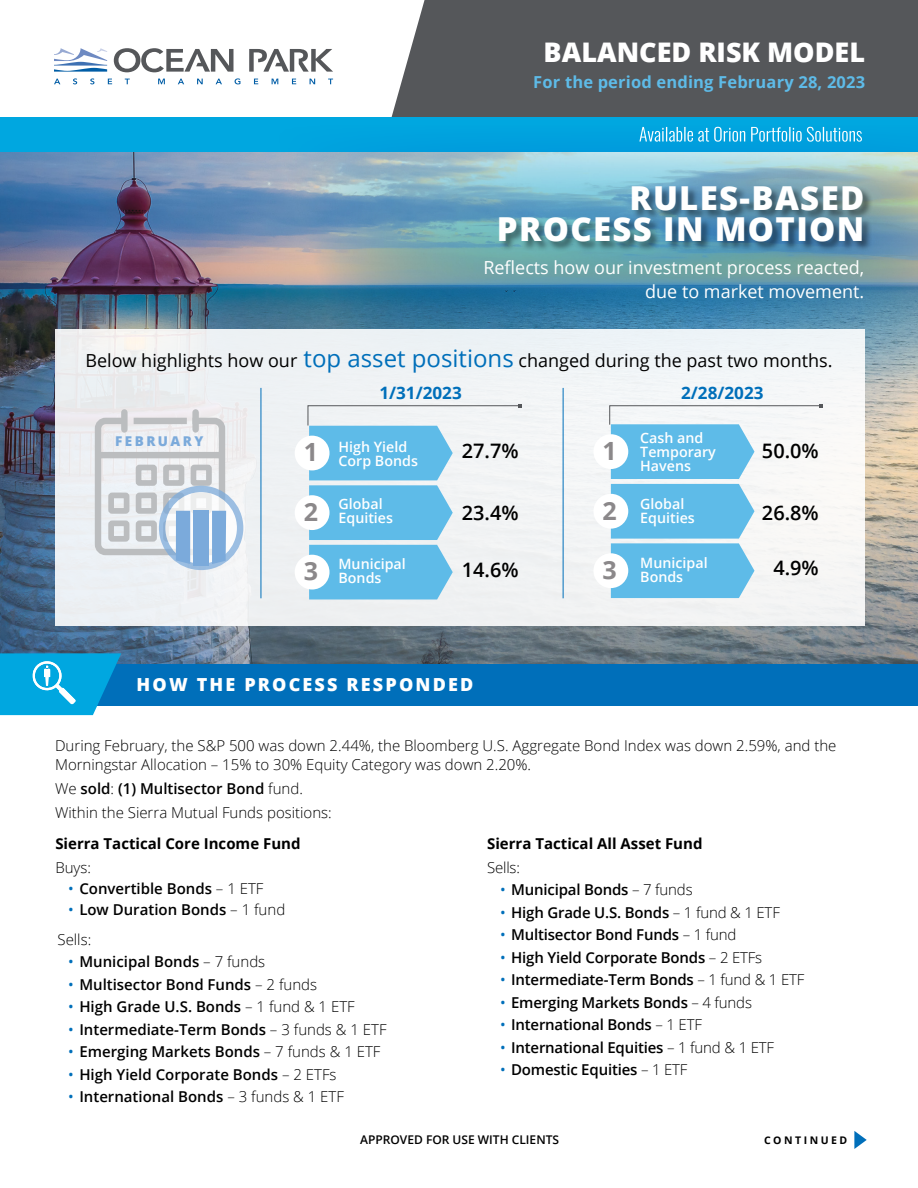
<style>
.page{position:relative;width:918px;height:1188px;background:#fff}
.page>*{position:absolute;margin:0;border:0;box-sizing:border-box;transform-origin:0 0}
.t1{font:800 33px/31.5px "Open Sans";letter-spacing:.04em;color:#fff;text-align:right}
.t2{font:800 27px "Open Sans";color:#fff}
.t3{font:700 25.05px "Open Sans";color:#8b888a}
.t4{font:600 19.95px "Open Sans";color:#000}
.t5{font:18px "Open Sans";color:#000}
.t6{font:18px/24px "Open Sans";color:#fff;text-align:right}
.t7{font:800 18px "Open Sans";letter-spacing:.12em;color:#fff}
.t8{font:700 17.1px "Open Sans";color:#006fba}
.t9{font:700 16.5px "Open Sans";letter-spacing:.01em;color:#5ebbe8}
.t10{font:600 15px/30px "Open Sans";letter-spacing:-.01em;color:#000}
.t11{font:300 15px/19.5px "Open Sans";color:#000}
.t12{font:700 15px "Open Sans";color:#000}
.t13{font:600 14.25px/14.2px "Open Sans";color:#fff}
.t14{font:800 13.5px "Open Sans";letter-spacing:.18em;color:#7baadb}
.t15{font:600 12px "Open Sans";color:#000}
.t16{font:700 10.5px "Open Sans";letter-spacing:.24em;color:#000}
.s1{font-size:24px;color:#006fba}
.s2{font-weight:700;font-size:25.05px;color:#8b888a}
.s3{font-weight:600}
.s4{font-weight:400;color:#006fba}
.s5{font-weight:300}
</style>
<div class="page">
<div style="left:391px;top:0;width:527px;height:117px;background:#55575a"></div>
<img style="left:0;top:152px;width:918px;height:512px">
<svg style="left:158px;top:79px;width:7px;height:5px"></svg>
<svg style="left:178px;top:79px;width:6px;height:5px"></svg>
<svg style="left:197px;top:79px;width:6px;height:5px"></svg>
<svg style="left:216px;top:79px;width:6px;height:5px"></svg>
<svg style="left:235px;top:78px;width:5px;height:6px"></svg>
<svg style="left:254px;top:79px;width:4px;height:5px"></svg>
<svg style="left:272px;top:79px;width:6px;height:5px"></svg>
<svg style="left:292px;top:79px;width:4px;height:5px"></svg>
<svg style="left:310px;top:79px;width:5px;height:5px"></svg>
<svg style="left:328px;top:79px;width:5px;height:5px"></svg>
<svg style="left:54px;top:79px;width:6px;height:5px"></svg>
<svg style="left:73px;top:78px;width:4px;height:6px"></svg>
<svg style="left:90px;top:78px;width:4px;height:6px"></svg>
<svg style="left:108px;top:79px;width:4px;height:5px"></svg>
<svg style="left:125px;top:79px;width:5px;height:5px"></svg>
<svg style="left:249px;top:49px;width:84px;height:23px"></svg>
<svg style="left:114px;top:48px;width:119px;height:24px"></svg>
<svg style="left:54px;top:48px;width:53px;height:24px"></svg>
<div style="left:1px;top:664px;width:917px;height:42px;background:#006fba"></div>
<svg style="left:0;top:653px;width:121px;height:62px"></svg>
<svg style="left:854px;top:1131px;width:13px;height:18px"></svg>
<div style="left:0;top:117px;width:918px;height:35px;background:#00a7e0"></div>
<svg style="left:269px;top:126px;width:649px;height:259px"></svg>
<div style="left:55px;top:329px;width:810px;height:297px;background:#eff2f4"></div>
<hr style="left:261px;top:388px;width:1px;height:210px;background:#006fba">
<hr style="left:563px;top:388px;width:1px;height:210px;background:#006fba">
<div style="left:295px;top:436px;width:35px;height:34px;background:#fff;border-radius:50%"></div>
<div style="left:593px;top:434px;width:35px;height:35px;background:#fff;border-radius:50%"></div>
<div style="left:295px;top:495px;width:35px;height:35px;background:#fff;border-radius:50%"></div>
<div style="left:593px;top:494px;width:35px;height:35px;background:#fff;border-radius:50%"></div>
<div style="left:295px;top:555px;width:35px;height:35px;background:#fff;border-radius:50%"></div>
<div style="left:593px;top:553px;width:35px;height:35px;background:#fff;border-radius:50%"></div>
<svg style="left:609px;top:404px;width:214px;height:194px"></svg>
<svg style="left:307px;top:404px;width:214px;height:195px"></svg>
<div style="left:192px;top:412px;width:7px;height:17px;background:#bbbdbf"></div>
<div style="left:121px;top:412px;width:7px;height:17px;background:#bbbdbf"></div>
<svg style="left:162px;top:489px;width:78px;height:78px"></svg>
<div style="left:159px;top:486px;width:84px;height:84px;border:6px solid #7baadb;border-radius:50%"></div>
<div style="left:194px;top:511px;width:15px;height:55px;background:#7baadb"></div>
<svg style="left:92px;top:415px;width:136px;height:149px"></svg>
<div style="left:499px;top:186px;width:374px;height:66px;background:#000;opacity:.45"></div>
<svg style="left:639px;top:127px;width:223px;height:15px"></svg>
<h2 class="t2" style="left:544px;top:32px;width:323px">BALANCED RISK MODEL</h2>
<p class="t9" style="left:533px;top:70px;width:333px">For the period ending February 28, 2023</p>
<h1 class="t1" style="left:497px;top:180px;width:369px">RULES-BASED<br>PROCESS IN MOTION</h1>
<p class="t6" style="left:483px;top:255px;width:382px">Reflects how our investment process reacted, due to market movement.</p>
<p class="t5" style="left:85px;top:349px;width:749px">Below highlights how our <span class="s1">top asset positions</span> changed during the past two months.</p>
<p class="t8" style="left:379px;top:381px;width:84px">1/31/2023</p>
<p class="t14" style="left:115px;top:431px;width:90px">FEBRUARY</p>
<p class="t8" style="left:681px;top:381px;width:84px">2/28/2023</p>
<p class="t13" style="left:640px;top:430px;width:77px">Cash and<br>Temporary<br>Havens</p>
<p class="t13" style="left:339px;top:439px;width:81px;text-indent:-35px"><span class="s2">1</span> High Yield<br>Corp Bonds</p>
<h3 class="t4" style="left:462px;top:437px;width:58px">27.7%</h3>
<h3 class="t3" style="left:603px;top:433px;width:16px">1</h3>
<h3 class="t4" style="left:762px;top:438px;width:58px">50.0%</h3>
<p class="t13" style="left:640px;top:496px;width:56px">Global<br>Equities</p>
<p class="t13" style="left:339px;top:497px;width:56px">Global<br>Equities</p>
<h3 class="t3" style="left:603px;top:493px;width:16px">2</h3>
<h3 class="t4" style="left:762px;top:499px;width:58px">26.8%</h3>
<h3 class="t3" style="left:304px;top:494px;width:16px">2</h3>
<h3 class="t4" style="left:462px;top:499px;width:58px">23.4%</h3>
<p class="t13" style="left:339px;top:556px;width:69px">Municipal<br>Bonds</p>
<p class="t13" style="left:640px;top:555px;width:69px;text-indent:-38px"><span class="s2">3</span> Municipal<br>Bonds</p>
<h3 class="t4" style="left:773px;top:554px;width:47px">4.9%</h3>
<h3 class="t3" style="left:304px;top:554px;width:16px">3</h3>
<h3 class="t4" style="left:462px;top:557px;width:58px">14.6%</h3>
<p class="t7" style="left:137px;top:671px;width:338px">HOW THE PROCESS RESPONDED</p>
<p class="t11" style="left:55px;top:735px;width:783px">During February, the S&amp;P 500 was down 2.44%, the Bloomberg U.S. Aggregate Bond Index was down 2.59%, and the<br>Morningstar Allocation – 15% to 30% Equity Category was down 2.20%.</p>
<p class="t11" style="left:55px;top:777px;width:278px;line-height:23.9px">We <span class="s3">sold</span>: <span class="s3">(1) Multisector Bond</span> fund.<br>Within the Sierra Mutual Funds positions:</p>
<p class="t12" style="left:55px;top:833px;width:247px">Sierra Tactical Core Income Fund</p>
<p class="t11" style="left:55px;top:857px;width:37px">Buys:</p>
<p class="t10" style="left:68px;top:873px;width:197px"><span class="s4">•</span> Convertible Bonds <span class="s5">– 1 ETF</span></p>
<p class="t10" style="left:58px;top:894px;width:229px;text-indent:11px"><span class="s4">•</span> Low Duration Bonds <span class="s5">– 1 fund<br>Sells:</span></p>
<p class="t10" style="left:68px;top:947px;width:198px"><span class="s4">•</span> Municipal Bonds <span class="s5">– 7 funds</span></p>
<p class="t10" style="left:68px;top:969px;width:250px"><span class="s4">•</span> Multisector Bond Funds <span class="s5">– 2 funds</span></p>
<p class="t10" style="left:68px;top:992px;width:288px"><span class="s4">•</span> High Grade U.S. Bonds <span class="s5">– 1 fund &amp; 1 ETF</span></p>
<p class="t10" style="left:68px;top:1014px;width:320px"><span class="s4">•</span> Intermediate-Term Bonds <span class="s5">– 3 funds &amp; 1 ETF</span></p>
<p class="t10" style="left:68px;top:1037px;width:314px"><span class="s4">•</span> Emerging Markets Bonds <span class="s5">– 7 funds &amp; 1 ETF</span></p>
<p class="t10" style="left:68px;top:1059px;width:270px"><span class="s4">•</span> High Yield Corporate Bonds <span class="s5">– 2 ETFs</span></p>
<p class="t10" style="left:68px;top:1082px;width:277px"><span class="s4">•</span> International Bonds <span class="s5">– 3 funds &amp; 1 ETF</span></p>
<p class="t12" style="left:487px;top:833px;width:217px">Sierra Tactical All Asset Fund</p>
<p class="t11" style="left:487px;top:857px;width:34px">Sells:</p>
<p class="t10" style="left:500px;top:875px;width:194px"><span class="s4">•</span> Municipal Bonds <span class="s5">– 7 funds</span></p>
<p class="t10" style="left:500px;top:897px;width:281px"><span class="s4">•</span> High Grade U.S. Bonds <span class="s5">– 1 fund &amp; 1 ETF</span></p>
<p class="t10" style="left:500px;top:920px;width:238px"><span class="s4">•</span> Multisector Bond Funds <span class="s5">– 1 fund</span></p>
<p class="t10" style="left:500px;top:942px;width:264px"><span class="s4">•</span> High Yield Corporate Bonds <span class="s5">– 2 ETFs</span></p>
<p class="t10" style="left:500px;top:965px;width:306px"><span class="s4">•</span> Intermediate-Term Bonds <span class="s5">– 1 fund &amp; 1 ETF</span></p>
<p class="t10" style="left:500px;top:987px;width:254px"><span class="s4">•</span> Emerging Markets Bonds <span class="s5">– 4 funds</span></p>
<p class="t10" style="left:500px;top:1010px;width:203px"><span class="s4">•</span> International Bonds <span class="s5">– 1 ETF</span></p>
<p class="t10" style="left:500px;top:1032px;width:276px"><span class="s4">•</span> International Equities <span class="s5">– 1 fund &amp; 1 ETF</span></p>
<p class="t10" style="left:500px;top:1055px;width:189px"><span class="s4">•</span> Domestic Equities <span class="s5">– 1 ETF</span></p>
<p class="t15" style="left:360px;top:1131px;width:201px">APPROVED FOR USE WITH CLIENTS</p>
<p class="t16" style="left:764px;top:1132px;width:85px">CONTINUED</p>
</div>
